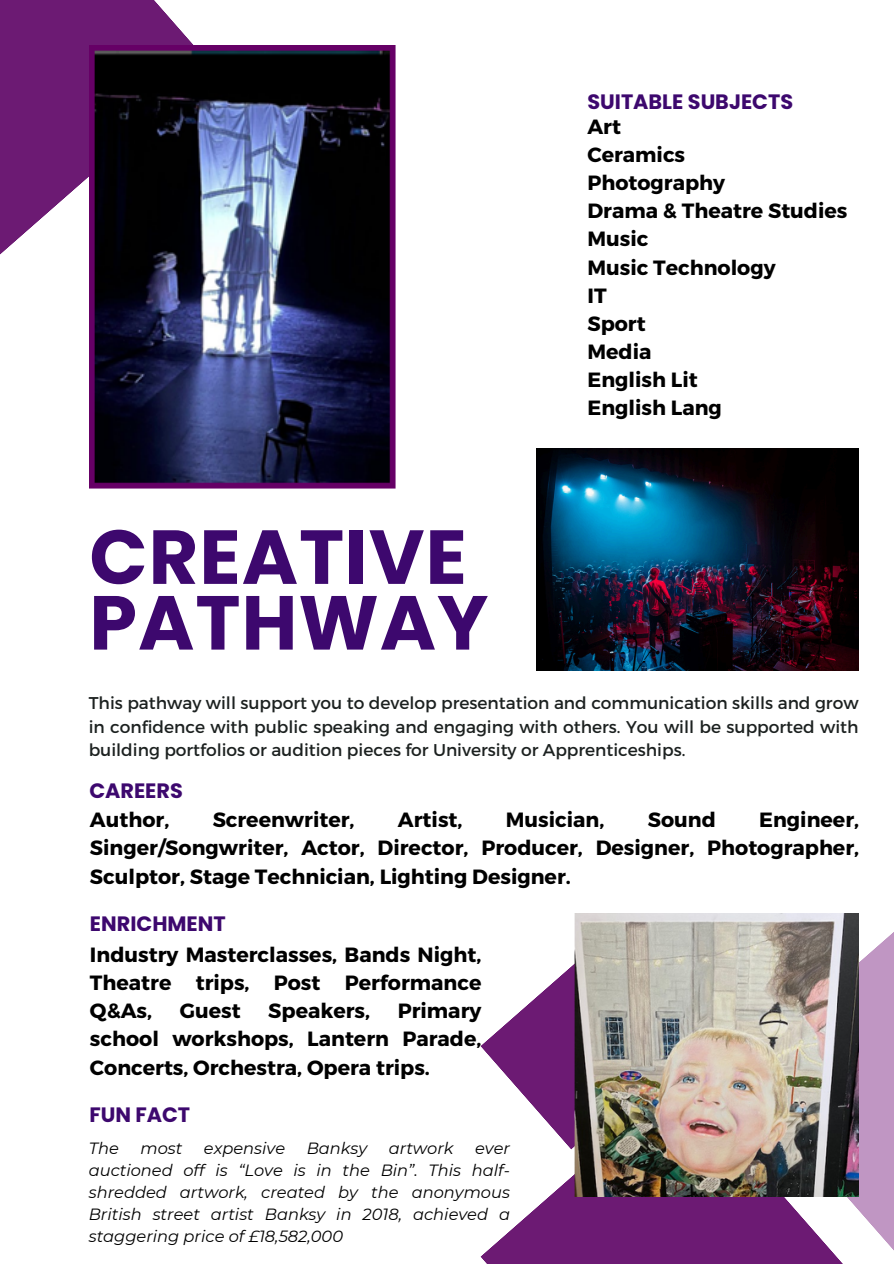
<style>
.page{position:relative;width:894px;height:1264px;background:#fff}
.page>*{position:absolute;margin:0;border:0;box-sizing:border-box;transform-origin:0 0}
.t1{font:700 76.35px/65.7px "Poppins";letter-spacing:.015em;color:#3d086e}
.t2{font:700 20.7px "Poppins";color:#3d086e}
.t3{font:700 20.55px/28.2px "Montserrat";color:#000;text-align:justify}
.t4{font:17.1px/23.7px "Montserrat";color:#1c2120;text-align:justify}
.t5{font:italic 16.2px/22.2px "Montserrat";color:#000;text-align:justify}
</style>
<div class="page">
<svg style="left:480px;top:1149px;width:255px;height:114px;fill:#6c1a73"></svg>
<svg style="left:480px;top:964px;width:94px;height:185px"></svg>
<svg style="left:735px;top:913px;width:158px;height:350px"></svg>
<img style="left:574px;top:913px;width:284px;height:283px">
<img style="left:536px;top:448px;width:321px;height:222px">
<svg style="left:0;top:0;width:213px;height:255px;fill:#6c1a73"></svg>
<img style="left:89px;top:46px;width:307px;height:443px">
<h1 class="t1" style="left:89px;top:524px;width:400px">CREATIVE<br>PATHWAY</h1>
<p class="t2" style="left:587px;top:87px;width:207px">SUITABLE SUBJECTS</p>
<p class="t3" style="left:587px;top:111px;width:261px;text-align:left">Art<br>Ceramics<br>Photography<br>Drama &amp; Theatre Studies<br>Music<br>Music Technology<br>IT<br>Sport<br>Media<br>English Lit<br>English Lang</p>
<h3 class="t4" style="left:89px;top:690px;width:771px">This pathway will support you to develop presentation and communication skills and grow in confidence with public speaking and engaging with others. You will be supported with building portfolios or audition pieces for University or Apprenticeships.</h3>
<h3 class="t2" style="left:89px;top:776px;width:95px">CAREERS</h3>
<p class="t3" style="left:90px;top:804px;width:81px">Author,</p>
<p class="t3" style="left:213px;top:804px;width:143px">Screenwriter,</p>
<p class="t3" style="left:398px;top:804px;width:66px">Artist,</p>
<p class="t3" style="left:505px;top:804px;width:100px">Musician,</p>
<p class="t3" style="left:647px;top:804px;width:69px">Sound</p>
<p class="t3" style="left:90px;top:804px;width:770px;text-indent:669px">Engineer, Singer/Songwriter, Actor, Director, Producer, Designer, Photographer, Sculptor, Stage Technician, Lighting Designer.</p>
<p class="t2" style="left:90px;top:909px;width:137px">ENRICHMENT</p>
<h3 class="t3" style="left:90px;top:939px;width:393px">Industry Masterclasses, Bands Night, Theatre trips, Post Performance Q&amp;As,</h3>
<h3 class="t3" style="left:90px;top:995px;width:393px;text-indent:308px">Primary school workshops, Lantern Parade, Concerts, Orchestra, Opera trips.</h3>
<p class="t2" style="left:89px;top:1100px;width:102px">FUN FACT</p>
<p class="t5" style="left:89px;top:1136px;width:32px">The</p>
<p class="t5" style="left:140px;top:1136px;width:43px">most</p>
<p class="t5" style="left:204px;top:1136px;width:83px">expensive</p>
<p class="t5" style="left:306px;top:1136px;width:62px">Banksy</p>
<p class="t5" style="left:389px;top:1136px;width:66px">artwork</p>
<h3 class="t3" style="left:180px;top:995px;width:62px">Guest</h3>
<h3 class="t3" style="left:268px;top:995px;width:103px">Speakers,</h3>
<p class="t5" style="left:89px;top:1136px;width:422px;text-indent:386px">ever auctioned off is “Love is in the Bin”. This half&shy;shredded artwork, created by the anonymous British street artist Banksy in 2018, achieved a staggering price of £18,582,000</p>
</div>
